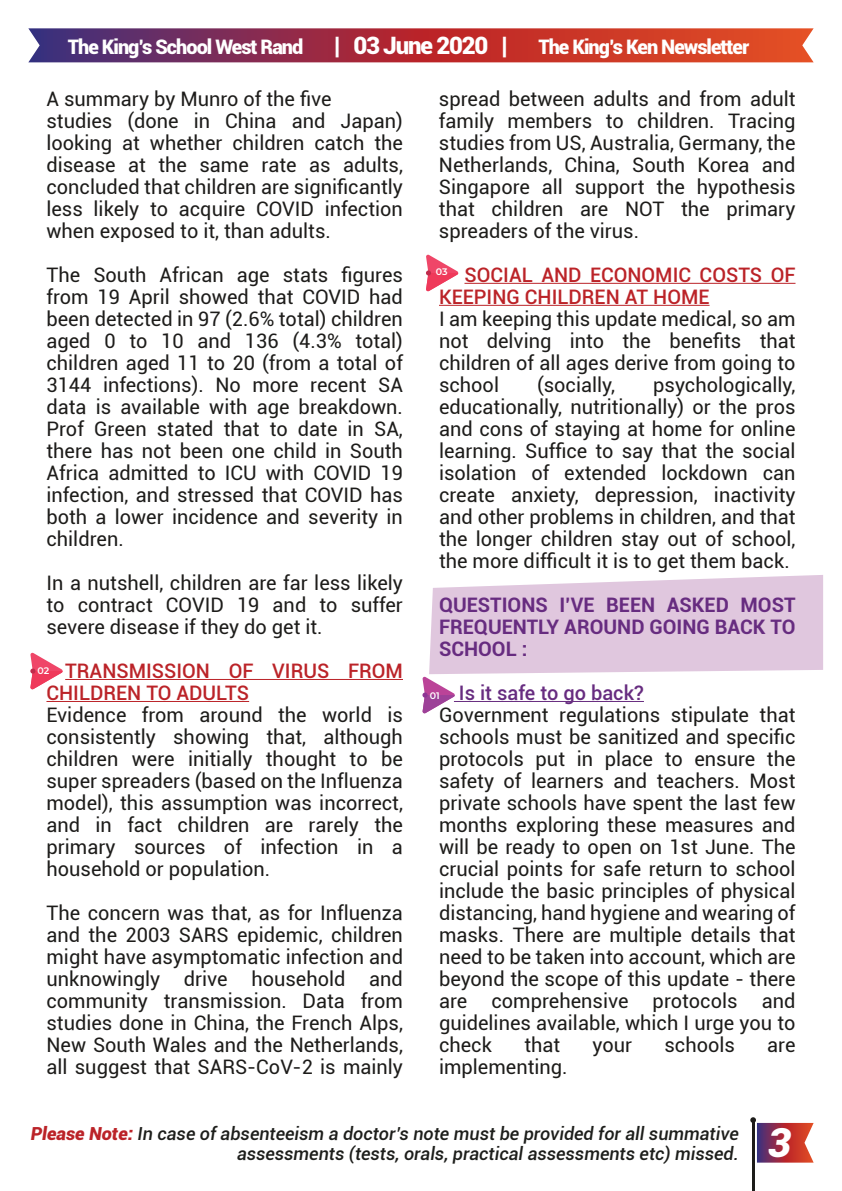
<style>
.page{position:relative;width:842px;height:1191px;background:#fff}
.page>*{position:absolute;margin:0;border:0;box-sizing:border-box;transform-origin:0 0}
.t1{font:italic 900 40px "Roboto";color:#fff}
.t2{font:900 24px "Roboto";letter-spacing:-.05em;color:#fff}
.t3{font:20px/22px "Roboto";color:#1d1c1a;text-align:justify}
.t4{font:500 20px/22px "Roboto";color:#bb2328}
.t5{font:700 20px/22px "Roboto";color:#672c80;text-align:justify}
.t6{font:900 20px "Roboto";letter-spacing:-.05em;color:#fff}
.t7{font:500 20px "Roboto";color:#672c80}
.t8{font:italic 500 18px/19.6px "Roboto";color:#1d1e1b;text-align:right}
.t9{font:600 9.4px "Montserrat";color:#fff}
.s1{font-weight:900;color:#bb2328}
</style>
<div class="page">
<hr style="left:752px;top:1120px;width:2px;height:71px;background:#1d1c1a">
<svg style="left:750px;top:1117px;width:64px;height:45px"></svg>
<svg style="left:28px;top:28px;width:786px;height:34px;background:#a73742"></svg>
<hr style="left:65px;top:679px;width:338px;height:1px;background:#bb2328">
<hr style="left:46px;top:701px;width:203px;height:1px;background:#bb2328">
<hr style="left:464px;top:283px;width:331px;height:1px;background:#bb2328">
<hr style="left:439px;top:305px;width:270px;height:1px;background:#bb2328">
<svg style="left:30px;top:652px;width:33px;height:38px"></svg>
<svg style="left:426px;top:254px;width:32px;height:38px"></svg>
<svg style="left:422px;top:575px;width:401px;height:139px"></svg>
<p class="t6" style="left:68px;top:32px;width:237px">The King’s School West Rand</p>
<p class="t2" style="left:334px;top:28px;width:175px">| 03 June 2020 |</p>
<p class="t6" style="left:538px;top:32px;width:212px">The King’s Ken Newsletter</p>
<p class="t3" style="left:46px;top:87px;width:358px;text-align:left">A summary by Munro of the five<br>studies (done in China and Japan) looking at whether children catch the disease at the same rate as adults, concluded that children are significantly less likely to acquire COVID infection when exposed to it, than adults.</p>
<p class="t3" style="left:46px;top:263px;width:358px">The South African age stats figures from 19 April showed that COVID had been detected in 97 (2.6% total) children aged 0 to 10 and 136 (4.3% total) children aged 11 to 20 (from a total of 3144 infections). No more recent SA data is available with age breakdown.<br>Prof Green stated that to date in SA, there has not been one child in South Africa admitted to ICU with COVID 19 infection, and stressed that COVID has both a lower incidence and severity in children.</p>
<p class="t3" style="left:46px;top:571px;width:358px">In a nutshell, children are far less likely to contract COVID 19 and to suffer severe disease if they do get it.</p>
<p class="t4" style="left:46px;top:659px;width:358px;text-indent:19px">TRANSMISSION OF VIRUS FROM<br>CHILDREN TO ADULTS</p>
<p class="t3" style="left:46px;top:703px;width:358px">Evidence from around the world is consistently showing that, although children were initially thought to be super spreaders (based on the Influenza model), this assumption was incorrect, and in fact children are rarely the primary sources of infection in a household or population.</p>
<p class="t3" style="left:46px;top:901px;width:358px">The concern was that, as for Influenza and the 2003 SARS epidemic, children might have asymptomatic infection and unknowingly drive household and community transmission. Data from studies done in China, the French Alps, New South Wales and the Netherlands, all suggest that SARS-CoV-2 is mainly</p>
<p class="t3" style="left:439px;top:87px;width:358px">spread between adults and from adult family members to children. Tracing studies from US, Australia, Germany, the Netherlands, China, South Korea and Singapore all support the hypothesis that children are NOT the primary spreaders of the virus.</p>
<p class="t4" style="left:439px;top:263px;width:358px;text-indent:25px">SOCIAL AND ECONOMIC COSTS OF<br>KEEPING CHILDREN AT HOME</p>
<p class="t3" style="left:439px;top:307px;width:358px">I am keeping this update medical, so am not delving into the benefits that children of all ages derive from going to school</p>
<p class="t9" style="left:436px;top:265px;width:13px">03</p>
<p class="t3" style="left:537px;top:373px;width:79px">(socially,</p>
<p class="t3" style="left:439px;top:373px;width:358px;text-indent:214px">psychologically, educationally, nutritionally) or the pros and cons of staying at home for online learning. Suffice to say that the social isolation of extended lockdown can create anxiety, depression, inactivity and other problems in children, and that the longer children stay out of school, the more difficult it is to get them back.</p>
<p class="t5" style="left:439px;top:593px;width:358px">QUESTIONS I’VE BEEN ASKED MOST FREQUENTLY AROUND GOING BACK TO SCHOOL :</p>
<p class="t7" style="left:459px;top:679px;width:186px">Is it safe to go back?</p>
<p class="t3" style="left:439px;top:703px;width:358px">Government regulations stipulate that schools must be sanitized and specific protocols put in place to ensure the safety of learners and teachers. Most private schools have spent the last few months exploring these measures and will be ready to open on 1st June. The crucial points for safe return to school include the basic principles of physical distancing, hand hygiene and wearing of masks. There are multiple details that need to be taken into account, which are beyond the scope of this update - there are comprehensive protocols and guidelines available, which I urge you to check</p>
<p class="t9" style="left:38px;top:664px;width:13px">02</p>
<p class="t9" style="left:430px;top:689px;width:11px">01</p>
<p class="t3" style="left:524px;top:1033px;width:37px">that</p>
<p class="t3" style="left:592px;top:1033px;width:41px">your</p>
<p class="t3" style="left:664px;top:1033px;width:72px">schools</p>
<p class="t3" style="left:767px;top:1033px;width:30px">are</p>
<p class="t3" style="left:439px;top:1055px;width:130px">implementing.</p>
<p class="t8" style="left:31px;top:1123px;width:710px"><span class="s1">Please Note:</span> In case of absenteeism a doctor’s note must be provided for all summative assessments (tests, orals, practical assessments etc) missed.</p>
<h1 class="t1" style="left:768px;top:1114px;width:25px">3</h1>
</div>
